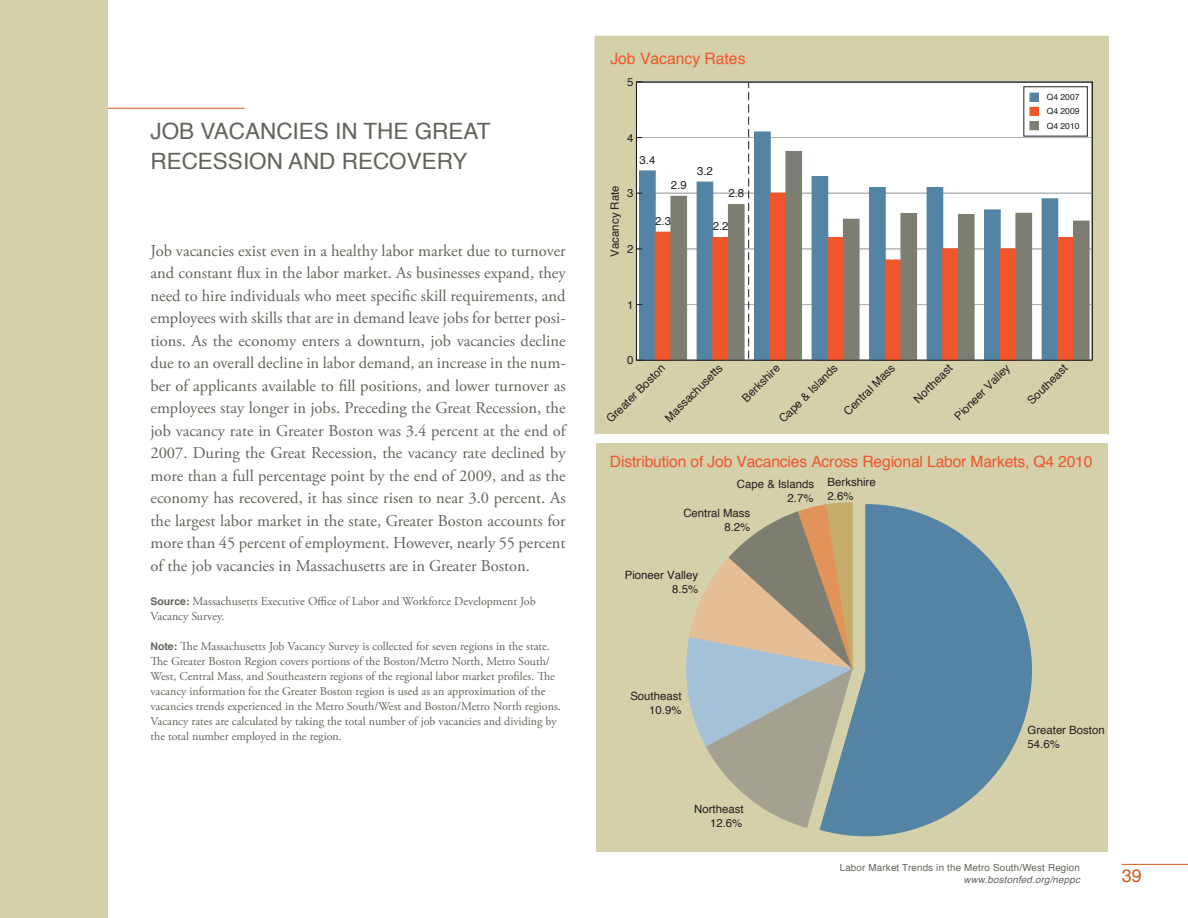
<style>
.page{position:relative;width:1188px;height:918px;background:#fff}
.page>*{position:absolute;margin:0;border:0;box-sizing:border-box;transform-origin:0 0}
.BodyText{font:22.5px/30px "Helvetica";color:#63635b}
.t1{font:18px "Helvetica";color:#ce5b19}
.BodyText-2{font:16.5px/22.5px "Adobe Garamond Pro";color:#63635b;text-align:justify}
.t2{font:15.75px "Helvetica";color:#f0562c}
.t3{font:15.6px "Helvetica";letter-spacing:-.01em;color:#f0562c}
.Note_Source{font:12px/15px "Adobe Garamond Pro";color:#63635b}
.BodyText-3{font:12px/15px "Adobe Garamond Pro";color:#63635b}
.t4{font:11.4px/13.6px "Helvetica";color:#231f20;text-align:right}
.Note_Source-2{font:9.75px/11.2px "Helvetica";letter-spacing:.02em;color:#63635b;text-align:right}
.t5{font:8.55px/14.2px "Helvetica";color:#231f20;text-align:justify}
.s1{font-family:"Helvetica";font-weight:700;font-size:10.5px}
.s2{font-style:italic}
</style>
<div class="page">
<hr style="left:10px;top:108px;width:235px;height:1px;background:#ce5b19">
<div style="left:0;top:0;width:108px;height:918px;background:#d3d0aa"></div>
<hr style="left:1122px;top:864px;width:66px;height:1px;background:#ce5b19">
<div style="left:596px;top:443px;width:512px;height:408px;background:#d3d0aa"></div>
<svg style="left:820px;top:504px;width:212px;height:332px"></svg>
<svg style="left:687px;top:503px;width:166px;height:325px"></svg>
<div style="left:595px;top:36px;width:513px;height:398px;background:#d3d0aa"></div>
<div style="left:636px;top:82px;width:456px;height:278px;background:#fff"></div>
<hr style="left:636px;top:137px;width:456px;height:1px;background:#b2b3b7">
<hr style="left:636px;top:81px;width:456px;height:1px;background:#b2b3b7">
<hr style="left:636px;top:193px;width:456px;height:1px;background:#b2b3b7">
<hr style="left:636px;top:249px;width:456px;height:1px;background:#b2b3b7">
<hr style="left:636px;top:304px;width:456px;height:1px;background:#b2b3b7">
<div style="left:640px;top:171px;width:15px;height:189px;background:#5483a3"></div>
<div style="left:640px;top:171px;width:15px;height:189px;border:1px solid #5483a3"></div>
<div style="left:655px;top:232px;width:16px;height:128px;background:#f0562c"></div>
<div style="left:655px;top:232px;width:16px;height:128px;border:1px solid #f0562c"></div>
<div style="left:671px;top:196px;width:16px;height:164px;background:#7d7d72"></div>
<div style="left:697px;top:182px;width:16px;height:178px;background:#5483a3"></div>
<div style="left:697px;top:182px;width:16px;height:178px;border:1px solid #5483a3"></div>
<div style="left:713px;top:238px;width:15px;height:122px;background:#f0562c"></div>
<div style="left:728px;top:205px;width:16px;height:155px;background:#7d7d72"></div>
<div style="left:755px;top:132px;width:15px;height:228px;background:#5483a3"></div>
<div style="left:755px;top:132px;width:15px;height:228px;border:1px solid #5483a3"></div>
<div style="left:770px;top:193px;width:16px;height:167px;background:#f0562c"></div>
<div style="left:770px;top:193px;width:16px;height:167px;border:1px solid #f0562c"></div>
<div style="left:786px;top:151px;width:16px;height:209px;background:#7d7d72"></div>
<div style="left:812px;top:176px;width:16px;height:184px;background:#5483a3"></div>
<div style="left:812px;top:176px;width:16px;height:184px;border:1px solid #5483a3"></div>
<div style="left:828px;top:238px;width:15px;height:122px;background:#f0562c"></div>
<div style="left:843px;top:219px;width:16px;height:141px;background:#7d7d72"></div>
<div style="left:870px;top:188px;width:15px;height:172px;background:#5483a3"></div>
<div style="left:870px;top:188px;width:15px;height:172px;border:1px solid #5483a3"></div>
<div style="left:885px;top:260px;width:16px;height:100px;background:#f0562c"></div>
<div style="left:885px;top:260px;width:16px;height:100px;border:1px solid #f0562c"></div>
<div style="left:901px;top:214px;width:16px;height:146px;background:#7d7d72"></div>
<div style="left:927px;top:188px;width:16px;height:172px;background:#5483a3"></div>
<div style="left:927px;top:188px;width:16px;height:172px;border:1px solid #5483a3"></div>
<div style="left:943px;top:249px;width:15px;height:111px;background:#f0562c"></div>
<div style="left:958px;top:215px;width:16px;height:145px;background:#7d7d72"></div>
<div style="left:985px;top:210px;width:15px;height:150px;background:#5483a3"></div>
<div style="left:985px;top:210px;width:15px;height:150px;border:1px solid #5483a3"></div>
<div style="left:1000px;top:249px;width:16px;height:111px;background:#f0562c"></div>
<div style="left:1000px;top:249px;width:16px;height:111px;border:1px solid #f0562c"></div>
<div style="left:1016px;top:213px;width:16px;height:147px;background:#7d7d72"></div>
<div style="left:1042px;top:199px;width:16px;height:161px;background:#5483a3"></div>
<div style="left:1042px;top:199px;width:16px;height:161px;border:1px solid #5483a3"></div>
<div style="left:1058px;top:238px;width:15px;height:122px;background:#f0562c"></div>
<div style="left:1073px;top:221px;width:16px;height:139px;background:#7d7d72"></div>
<svg style="left:748px;top:83px;width:1px;height:276px"></svg>
<hr style="left:636px;top:82px;width:1px;height:278px;background:#231f20">
<hr style="left:636px;top:360px;width:456px;height:1px;background:#231f20">
<div style="left:1023px;top:86px;width:65px;height:51px;border:1px solid #231f20"></div>
<div style="left:1030px;top:93px;width:8px;height:8px;background:#5483a3"></div>
<div style="left:1030px;top:107px;width:8px;height:9px;background:#f0562c"></div>
<div style="left:1030px;top:122px;width:8px;height:8px;background:#7d7d72"></div>
<div style="left:1030px;top:121px;width:8px;height:9px;border:1px solid #7d7d72"></div>
<hr style="left:637px;top:82px;width:456px;height:1px;background:#231f20">
<hr style="left:1092px;top:81px;width:1px;height:279px;background:#231f20">
<p class="BodyText" style="left:150px;top:116px;width:342px">JOB VACANCIES IN THE GREAT<br>RECESSION AND RECOVERY</p>
<p class="BodyText-2" style="left:150px;top:240px;width:417px">Job vacancies exist even in a healthy labor market due to turnover and constant flux in the labor market. As businesses expand, they need to hire individuals who meet specific skill requirements, and employees with skills that are in demand leave jobs for better posi&shy;tions. As the economy enters a downturn, job vacancies decline due to an overall decline in labor demand, an increase in the num&shy;ber of applicants available to fill positions, and lower turnover as employees stay longer in jobs. Preceding the Great Recession, the job vacancy rate in Greater Boston was 3.4 percent at the end of 2007. During the Great Recession, the vacancy rate declined by more than a full percentage point by the end of 2009, and as the economy has recovered, it has since risen to near 3.0 percent. As the largest labor market in the state, Greater Boston accounts for more than 45 percent of employment. However, nearly 55 percent of the job vacancies in Massachusetts are in Greater Boston.</p>
<p class="BodyText-3" style="left:150px;top:594px;width:387px"><span class="s1">Source:</span> Massachusetts Executive Office of Labor and Workforce Development Job<br>Vacancy Survey.</p>
<p class="Note_Source" style="left:150px;top:639px;width:412px"><span class="s1">Note:</span> The Massachusetts Job Vacancy Survey is collected for seven regions in the state.<br>The Greater Boston Region covers portions of the Boston/Metro North, Metro South/ West, Central Mass, and Southeastern regions of the regional labor market profiles. The vacancy information for the Greater Boston region is used as an approximation of the vacancies trends experienced in the Metro South/West and Boston/Metro North regions.<br>Vacancy rates are calculated by taking the total number of job vacancies and dividing by the total number employed in the region.</p>
<p class="t2" style="left:610px;top:46px;width:137px">Job Vacancy Rates</p>
<p class="t4" style="left:627px;top:75px;width:8px">5</p>
<p class="t4" style="left:627px;top:131px;width:8px">4</p>
<p class="t4" style="left:640px;top:153px;width:17px">3.4</p>
<p class="t4" style="left:608px;top:257px;width:72px;rotate:-90deg">Vacancy Rate</p>
<p class="t4" style="left:627px;top:187px;width:8px">3</p>
<p class="t4" style="left:627px;top:242px;width:8px">2</p>
<p class="t4" style="left:671px;top:178px;width:17px">2.9</p>
<p class="t4" style="left:655px;top:214px;width:17px">2.3</p>
<p class="t4" style="left:697px;top:164px;width:17px">3.2</p>
<p class="t4" style="left:728px;top:187px;width:17px">2.8</p>
<p class="t4" style="left:713px;top:220px;width:17px">2.2</p>
<p class="t4" style="left:627px;top:298px;width:8px">1</p>
<p class="t5" style="left:1047px;top:90px;width:34px">Q4 2007<br>Q4 2009<br>Q4 2010</p>
<p class="t4" style="left:627px;top:354px;width:8px">0</p>
<p class="t4" style="left:776px;top:416px;width:79px;rotate:-45deg">Cape &amp; Islands</p>
<p class="t4" style="left:841px;top:409px;width:69px;rotate:-45deg">Central Mass</p>
<p class="t4" style="left:911px;top:396px;width:51px;rotate:-45deg">Northeast</p>
<p class="t4" style="left:952px;top:413px;width:75px;rotate:-45deg">Pioneer Valley</p>
<p class="t4" style="left:1025px;top:398px;width:53px;rotate:-45deg">Southeast</p>
<p class="t4" style="left:604px;top:416px;width:79px;rotate:-45deg">Greater Boston</p>
<p class="t4" style="left:662px;top:415px;width:78px;rotate:-45deg">Massachusetts</p>
<p class="t4" style="left:740px;top:395px;width:50px;rotate:-45deg">Berkshire</p>
<p class="t3" style="left:610px;top:449px;width:484px">Distribution of Job Vacancies Across Regional Labor Markets, Q4 2010</p>
<p class="t4" style="left:737px;top:478px;width:79px">Cape &amp; Islands<br>2.7%</p>
<p class="t4" style="left:828px;top:475px;width:50px;text-align:left">Berkshire<br>2.6%</p>
<p class="t4" style="left:683px;top:507px;width:69px">Central Mass<br>8.2%</p>
<p class="t4" style="left:625px;top:569px;width:75px">Pioneer Valley<br>8.5%</p>
<p class="t4" style="left:630px;top:690px;width:53px">Southeast<br>10.9%</p>
<p class="t4" style="left:694px;top:802px;width:51px">Northeast<br>12.6%</p>
<p class="t4" style="left:1028px;top:724px;width:79px;text-align:left">Greater Boston<br>54.6%</p>
<p class="Note_Source-2" style="left:840px;top:863px;width:242px">Labor Market Trends in the Metro South/West Region <span class="s2">www.bostonfed.org/neppc</span></p>
<p class="t1" style="left:1122px;top:862px;width:22px">39</p>
</div>
